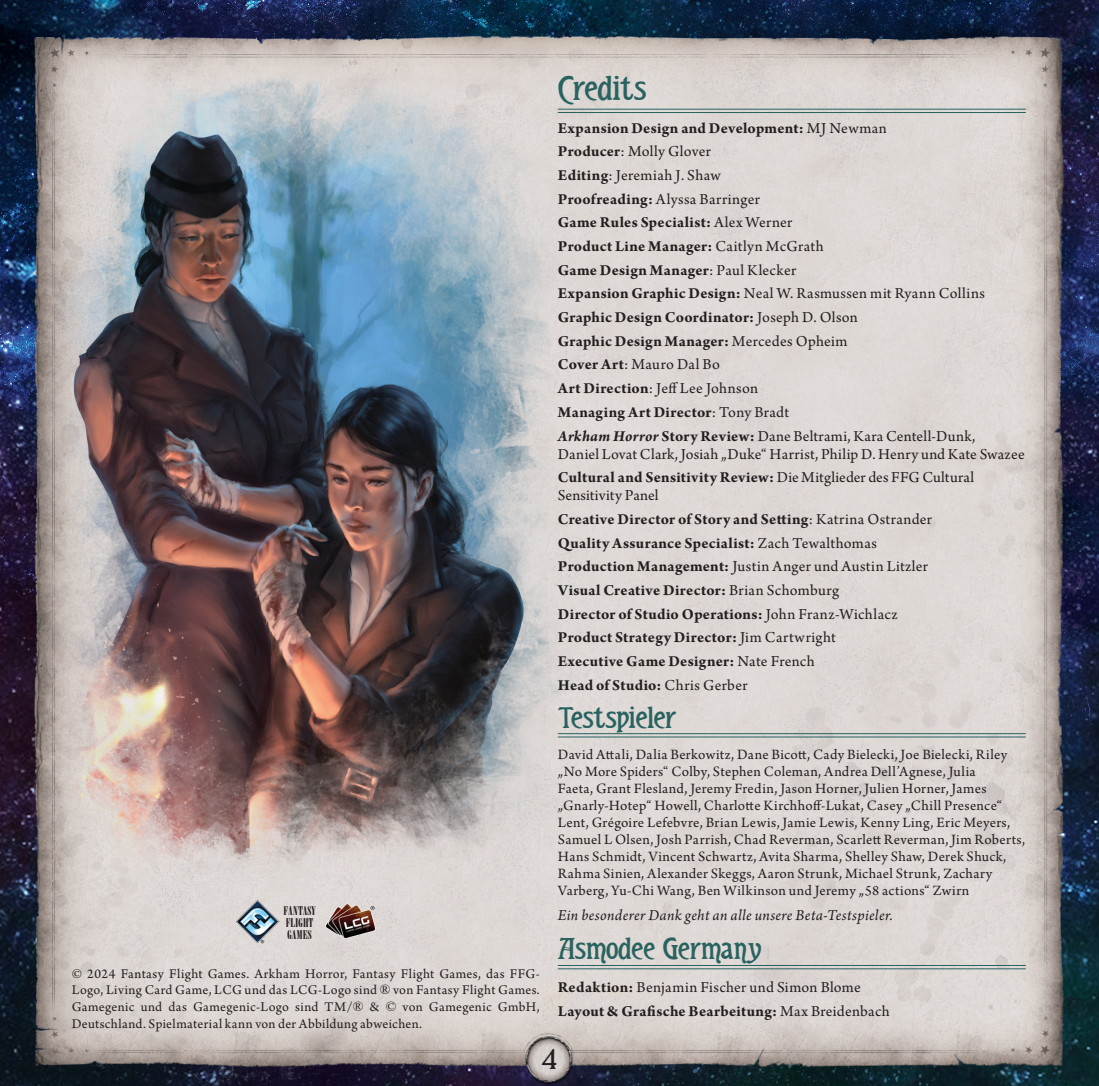
<style>
.page{position:relative;width:1099px;height:1086px;background:#fff}
.page>*{position:absolute;margin:0;border:0;box-sizing:border-box;transform-origin:0 0}
.t1{font:36px "Teutonic";letter-spacing:-.02em;color:#29625f;scale:1.1 1}
.t2{font:32px "Teutonic";letter-spacing:-.01em;color:#29625f;scale:1.1 1}
.t3{font:24px "Bolton";color:#231f20}
.t4{font:700 16px/23.6px "Arno Pro";letter-spacing:.02em;color:#231f20}
.t5{font:16px/23.6px "Arno Pro";letter-spacing:.015em;color:#231f20}
.t6{font:italic 16px "Arno Pro";letter-spacing:.025em;color:#231f20}
.t7{font:15px/17px "Arno Pro";letter-spacing:.025em;color:#231f20}
.t8{font:14px/16.8px "Arno Pro";letter-spacing:.02em;color:#231f20;text-align:justify}
.t9{font:12px/12px "Bodoni Poster Cond SSK";color:#231f20}
.s1{font-family:"Times New Roman"}
.s2{font-weight:400}
.s3{font-style:italic}
.s4{font-weight:700}
</style>
<div class="page">
<img style="left:0;top:0;width:1099px;height:1085px">
<img style="left:22px;top:73px;width:586px;height:806px">
<hr style="left:558px;top:109px;width:468px;height:1px;background:#29625f">
<hr style="left:558px;top:112px;width:468px;height:1px;background:#29625f">
<hr style="left:558px;top:733px;width:468px;height:1px;background:#29625f">
<hr style="left:558px;top:736px;width:468px;height:1px;background:#29625f">
<hr style="left:558px;top:964px;width:468px;height:1px;background:#29625f">
<hr style="left:558px;top:968px;width:468px;height:1px;background:#29625f">
<img style="left:325px;top:902px;width:51px;height:37px">
<img style="left:235px;top:898px;width:44px;height:44px">
<p class="t9" style="left:283px;top:904px;width:34px">FANTASY<br>FLIGHT<br>GAMES</p>
<p class="t8" style="left:72px;top:965px;width:470px">© 2024 Fantasy Flight Games. Arkham Horror, Fantasy Flight Games, das FFG-Logo, Living Card Game, LCG und das LCG-Logo sind <span class="s1">®</span> von Fantasy Flight Games.<br>Gamegenic und das Gamegenic-Logo sind TM/<span class="s1">®</span> &amp; <span class="s1">©</span> von Gamegenic GmbH, Deutschland. Spielmaterial kann von der Abbildung abweichen.</p>
<h1 class="t1" style="left:558px;top:68px;width:82px">Credits</h1>
<p class="t4" style="left:558px;top:117px;width:429px">Expansion Design and Development: <span class="s2">MJ Newman<br></span>Producer<span class="s2">: Molly Glover<br></span>Editing<span class="s2">: Jeremiah J. Shaw<br></span>Proofreading: <span class="s2">Alyssa Barringer<br></span>Game Rules Specialist: <span class="s2">Alex Werner<br></span>Product Line Manager: <span class="s2">Caitlyn McGrath<br></span>Game Design Manager<span class="s2">: Paul Klecker<br></span>Expansion Graphic Design: <span class="s2">Neal W. Rasmussen mit Ryann Collins </span>Graphic Design Coordinator: <span class="s2">Joseph D. Olson<br></span>Graphic Design Manager: <span class="s2">Mercedes Opheim<br></span>Cover Art<span class="s2">: Mauro Dal Bo<br></span>Art Direction<span class="s2">: Jeff Lee Johnson<br></span>Managing Art Director<span class="s2">: Tony Bradt<br></span><span class="s3">Arkham Horror</span> Story Review: <span class="s2">Dane Beltrami, Kara Centell-Dunk,</span></p>
<p class="t5" style="left:558px;top:442px;width:468px">Daniel Lovat Clark, Josiah „Duke“ Harrist, Philip D. Henry und Kate Swazee<br><span class="s4">Cultural and Sensitivity Review:</span> Die Mitglieder des FFG Cultural</p>
<p class="t4" style="left:558px;top:484px;width:376px"><span class="s2">Sensitivity Panel<br></span>Creative Director of Story and Setting<span class="s2">: Katrina Ostrander </span>Quality Assurance Specialist: <span class="s2">Zach Tewalthomas </span>Production Management: <span class="s2">Justin Anger und Austin Litzler </span>Visual Creative Director: <span class="s2">Brian Schomburg<br></span>Director of Studio Operations: <span class="s2">John Franz-Wichlacz </span>Product Strategy Director: <span class="s2">Jim Cartwright<br></span>Executive Game Designer: <span class="s2">Nate French<br></span>Head of Studio: <span class="s2">Chris Gerber</span></p>
<h2 class="t2" style="left:558px;top:698px;width:109px">Testspieler</h2>
<p class="t7" style="left:558px;top:746px;width:469px">David Attali, Dalia Berkowitz, Dane Bicott, Cady Bielecki, Joe Bielecki, Riley „No More Spiders“ Colby, Stephen Coleman, Andrea Dell’Agnese, Julia<br>Faeta, Grant Flesland, Jeremy Fredin, Jason Horner, Julien Horner, James „Gnarly‑Hotep“ Howell, Charlotte Kirchhoff-Lukat, Casey „Chill Presence“ Lent, Grégoire Lefebvre, Brian Lewis, Jamie Lewis, Kenny Ling, Eric Meyers, Samuel L Olsen, Josh Parrish, Chad Reverman, Scarlett Reverman, Jim Roberts, Hans Schmidt, Vincent Schwartz, Avita Sharma, Shelley Shaw, Derek Shuck, Rahma Sinien, Alexander Skeggs, Aaron Strunk, Michael Strunk, Zachary Varberg, Yu‑Chi Wang, Ben Wilkinson und Jeremy „58 actions“ Zwirn</p>
<p class="t6" style="left:558px;top:905px;width:337px">Ein besonderer Dank geht an alle unsere Beta-Testspieler.</p>
<h2 class="t2" style="left:558px;top:930px;width:187px">Asmodee Germany</h2>
<p class="t5" style="left:558px;top:975px;width:334px"><span class="s4">Redaktion:</span> Benjamin Fischer und Simon Blome<br><span class="s4">Layout &amp; Grafische Bearbeitung:</span> Max Breidenbach</p>
<h3 class="t3" style="left:541px;top:1046px;width:17px">4</h3>
</div>
